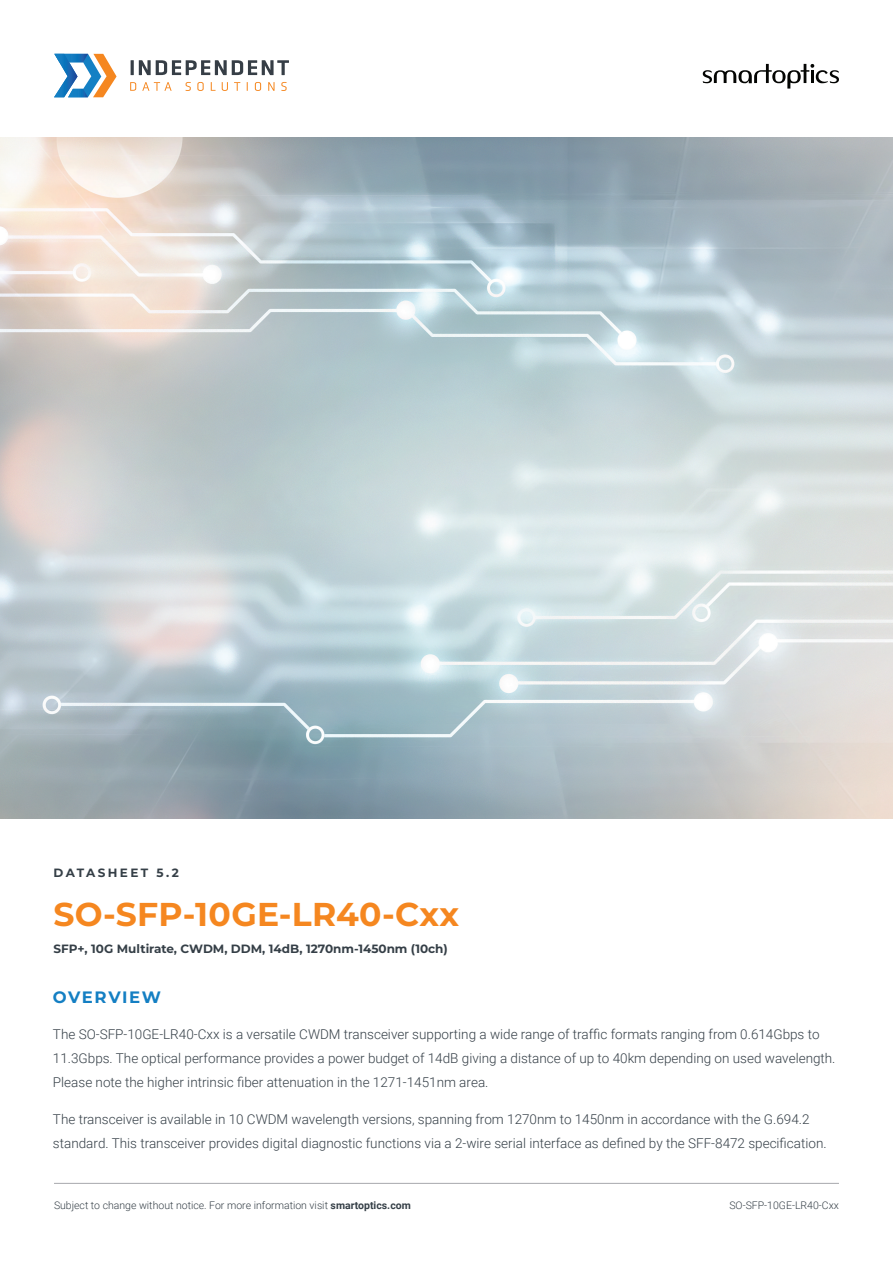
<style>
.page{position:relative;width:893px;height:1263px;background:#fff}
.page>*{position:absolute;margin:0;border:0;box-sizing:border-box;transform-origin:0 0}
.t1{font:700 33px "Montserrat";letter-spacing:.01em;color:#f58720}
.t2{font:700 16.5px "Montserrat";letter-spacing:.09em;color:#147fc3}
.t3{font:300 13.5px/24px "Roboto";color:#353f47}
.t4{font:700 12px "Montserrat";color:#353f47}
.t5{font:700 12px "Montserrat";letter-spacing:.2em;color:#353f47}
.t6{font:300 10.5px "Roboto";color:#353f47}
.s1{font-weight:700}
</style>
<div class="page">
<hr style="left:54px;top:1183px;width:785px;height:1px;background:#a8a9ad">
<svg style="left:131px;top:60px;width:158px;height:15px"></svg>
<svg style="left:130px;top:82px;width:6px;height:9px"></svg>
<svg style="left:142px;top:82px;width:30px;height:9px"></svg>
<svg style="left:186px;top:82px;width:5px;height:9px"></svg>
<svg style="left:197px;top:82px;width:7px;height:9px"></svg>
<svg style="left:211px;top:82px;width:5px;height:9px"></svg>
<svg style="left:222px;top:82px;width:6px;height:9px"></svg>
<svg style="left:234px;top:82px;width:6px;height:9px"></svg>
<svg style="left:255px;top:82px;width:6px;height:9px"></svg>
<svg style="left:268px;top:82px;width:7px;height:9px"></svg>
<svg style="left:281px;top:82px;width:6px;height:9px"></svg>
<svg style="left:54px;top:54px;width:63px;height:43px"></svg>
<svg style="left:703px;top:64px;width:136px;height:25px"></svg>
<p class="t5" style="left:53px;top:864px;width:127px">DATASHEET 5.2</p>
<h1 class="t1" style="left:53px;top:890px;width:407px">SO-SFP-10GE-LR40-Cxx</h1>
<p class="t4" style="left:53px;top:940px;width:396px">SFP+, 10G Multirate, CWDM, DDM, 14dB, 1270nm-1450nm (10ch)</p>
<p class="t2" style="left:53px;top:985px;width:109px">OVERVIEW</p>
<p class="t3" style="left:53px;top:1022px;width:784px">The SO-SFP-10GE-LR40-Cxx is a versatile CWDM transceiver supporting a wide range of traffic formats ranging from 0.614Gbps to<br>11.3Gbps. The optical performance provides a power budget of 14dB giving a distance of up to 40km depending on used wavelength.<br>Please note the higher intrinsic fiber attenuation in the 1271-1451nm area.</p>
<p class="t3" style="left:53px;top:1107px;width:775px">The transceiver is available in 10 CWDM wavelength versions, spanning from 1270nm to 1450nm in accordance with the G.694.2 standard. This transceiver provides digital diagnostic functions via a 2-wire serial interface as defined by the SFF-8472 specification.</p>
<p class="t6" style="left:54px;top:1198px;width:358px">Subject to change without notice. For more information visit <span class="s1">smartoptics.com</span></p>
<p class="t6" style="left:729px;top:1198px;width:111px">SO-SFP-10GE-LR40-Cxx</p>
</div>
